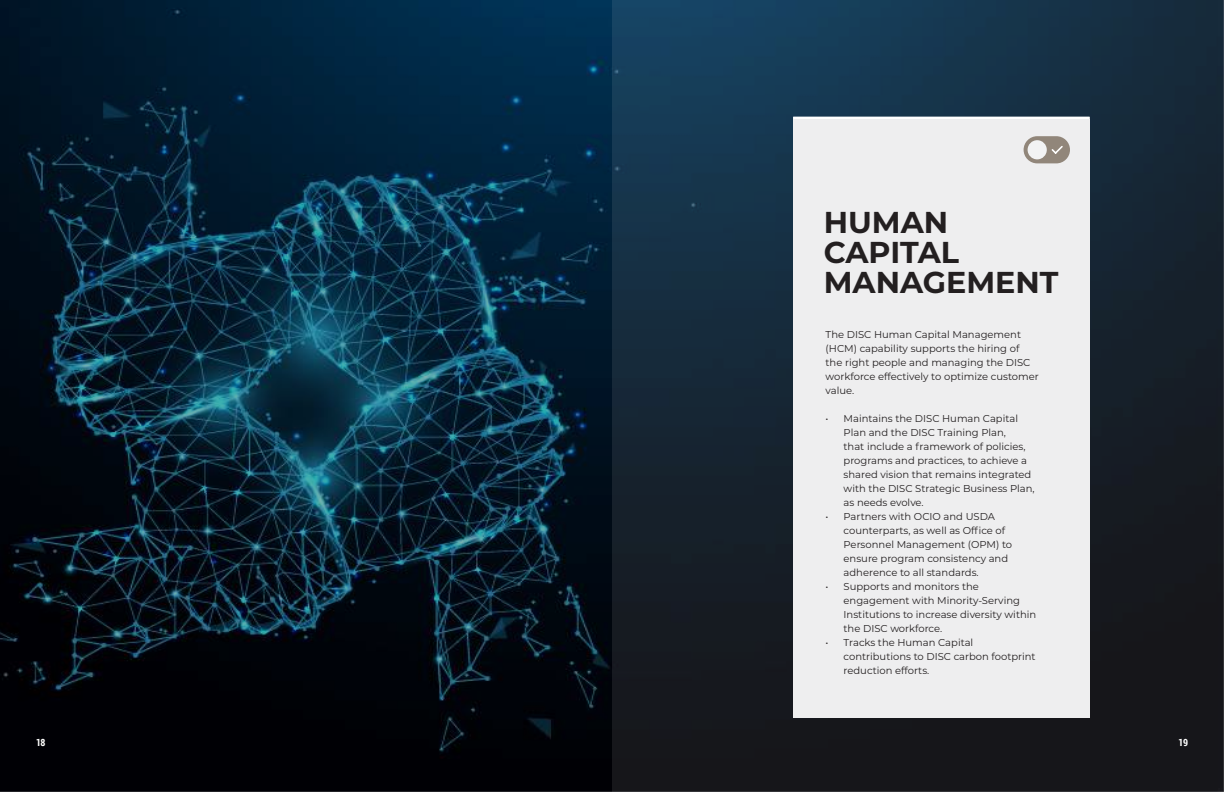
<style>
.page{position:relative;width:1224px;height:792px;background:#fff}
.page>*{position:absolute;margin:0;border:0;box-sizing:border-box;transform-origin:0 0}
.t1{font:700 30.2px/30px "Montserrat";color:#231f20}
.t2{font:10px/14px "Montserrat";color:#231f20}
.t3{font:700 10px "Roboto Condensed";color:#fff}
</style>
<div class="page">
<img style="left:0;top:0;width:612px;height:792px">
<svg style="left:612px;top:0;width:612px;height:792px;background:#162633"></svg>
<div style="left:793px;top:120px;width:297px;height:598px;background:#eeeeef"></div>
<div style="left:1024px;top:136px;width:46px;height:27px;background:#91867a;border-radius:14px"></div>
<div style="left:1028px;top:140px;width:19px;height:19px;background:#f2f3f4;border-radius:50%"></div>
<svg style="left:1051px;top:146px;width:12px;height:8px"></svg>
<h2 class="t1" style="left:824px;top:206px;width:236px">HUMAN<br>CAPITAL<br>MANAGEMENT</h2>
<p class="t2" style="left:826px;top:328px;width:215px">The DISC Human Capital Management (HCM) capability supports the hiring of<br>the right people and managing the DISC workforce effectively to optimize customer value.</p>
<p class="t2" style="left:844px;top:412px;width:193px;text-indent:-18px">• Maintains the DISC Human Capital Plan and the DISC Training Plan,<br>that include a framework of policies, programs and practices, to achieve a shared vision that remains integrated with the DISC Strategic Business Plan, as needs evolve.</p>
<p class="t2" style="left:844px;top:510px;width:170px;text-indent:-18px">• Partners with OCIO and USDA counterparts, as well as Office of<br>Personnel Management (OPM) to ensure program consistency and adherence to all standards.</p>
<p class="t2" style="left:844px;top:580px;width:194px;text-indent:-18px">• Supports and monitors the engagement with Minority-Serving<br>Institutions to increase diversity within the DISC workforce.</p>
<p class="t2" style="left:844px;top:636px;width:194px;text-indent:-18px">• Tracks the Human Capital contributions to DISC carbon footprint reduction efforts.</p>
<p class="t3" style="left:36px;top:735px;width:11px">18</p>
<p class="t3" style="left:1179px;top:735px;width:11px">19</p>
</div>
